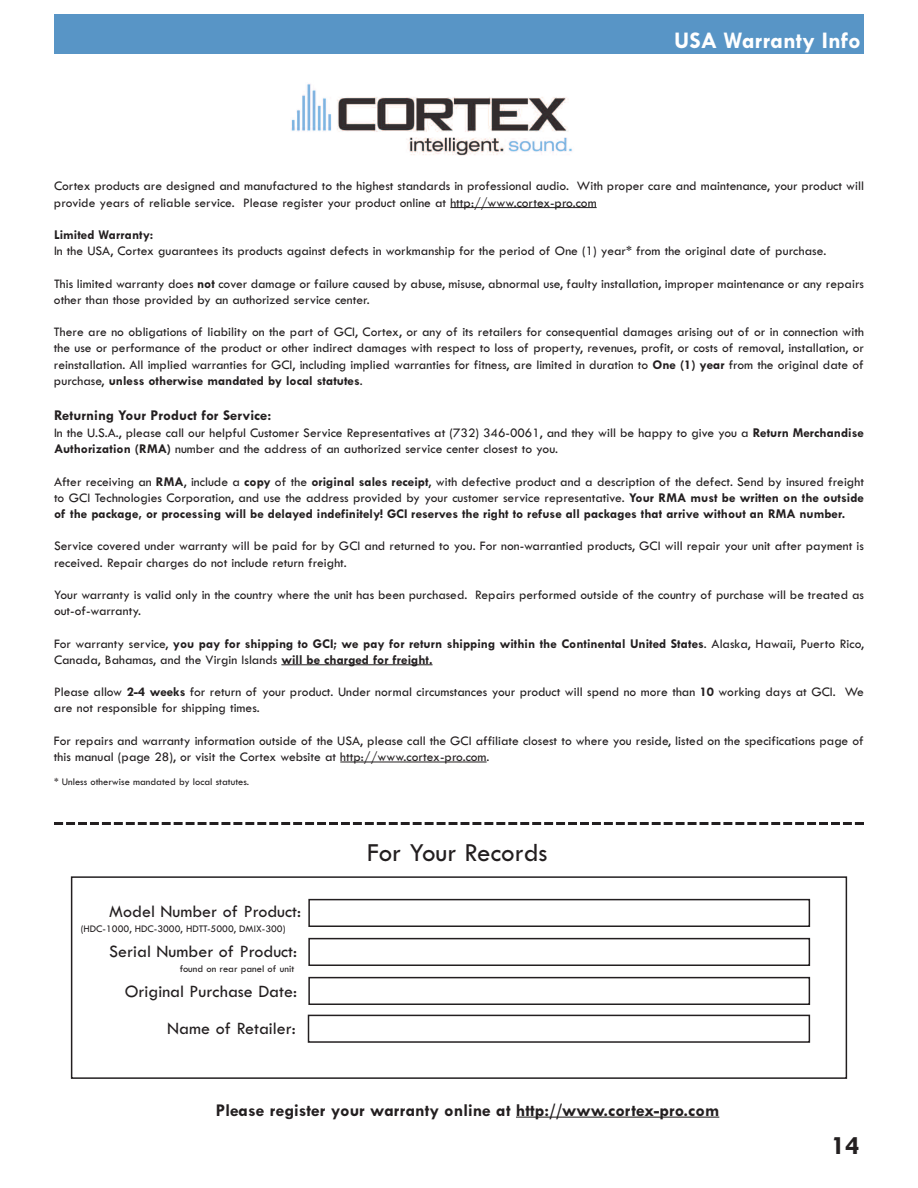
<style>
.page{position:relative;width:918px;height:1188px;background:#fff}
.page>*{position:absolute;margin:0;border:0;box-sizing:border-box;transform-origin:0 0}
.t1{font:27px "Tw Cen";color:#231f20}
.t2{font:700 27px "Tw Cen";color:#231f20}
.t3{font:700 24px "Tw Cen";color:#fff}
.t4{font:18px/37.2px "Tw Cen";color:#231f20;text-align:right}
.t5{font:700 18px "Tw Cen";color:#231f20}
.t6{font:700 15px "Tw Cen";color:#231f20}
.t7{font:13.5px/16.2px "Tw Cen";color:#231f20}
.t8{font:700 13.5px/16.2px "Tw Cen";color:#231f20}
.t9{font:10.5px "Tw Cen";color:#231f20}
.s1{font-weight:700}
.s2{font-weight:400}
</style>
<div class="page">
<div style="left:71px;top:876px;width:776px;height:203px;border:2px solid #231f20"></div>
<div style="left:54px;top:14px;width:810px;height:40px;background:#5895c6"></div>
<hr style="left:450px;top:207px;width:147px;height:1px;background:#231f20">
<hr style="left:281px;top:664px;width:152px;height:1px;background:#231f20">
<hr style="left:340px;top:762px;width:147px;height:1px;background:#231f20">
<svg style="left:54px;top:822px;width:810px;height:3px"></svg>
<div style="left:308px;top:899px;width:502px;height:28px;border:2px solid #231f20"></div>
<div style="left:308px;top:938px;width:502px;height:28px;border:2px solid #231f20"></div>
<div style="left:308px;top:977px;width:502px;height:28px;border:2px solid #231f20"></div>
<div style="left:308px;top:1015px;width:502px;height:28px;border:2px solid #231f20"></div>
<hr style="left:516px;top:1117px;width:203px;height:1px;background:#231f20">
<img style="left:291px;top:83px;width:281px;height:73px">
<h2 class="t3" style="left:674px;top:26px;width:188px">USA Warranty Info</h2>
<p class="t7" style="left:54px;top:178px;width:811px">Cortex products are designed and manufactured to the highest standards in professional audio. With proper care and maintenance, your product will provide years of reliable service. Please register your product online at http://www.cortex-pro.com</p>
<p class="t8" style="left:54px;top:226px;width:101px">Limited Warranty:</p>
<p class="t7" style="left:54px;top:242px;width:774px">In the USA, Cortex guarantees its products against defects in workmanship for the period of One (1) year* from the original date of purchase.</p>
<p class="t7" style="left:54px;top:275px;width:812px">This limited warranty does <span class="s1">not</span> cover damage or failure caused by abuse, misuse, abnormal use, faulty installation, improper maintenance or any repairs other than those provided by an authorized service center.</p>
<p class="t7" style="left:54px;top:323px;width:811px;text-align:justify">There are no obligations of liability on the part of GCI, Cortex, or any of its retailers for consequential damages arising out of or in connection with the use or performance of the product or other indirect damages with respect to loss of property, revenues, profit, or costs of removal, installation, or reinstallation. All implied warranties for GCI, including implied warranties for fitness, are limited in duration to <span class="s1">One (1) year</span> from the original date of purchase, <span class="s1">unless otherwise mandated by local statutes</span>.</p>
<p class="t6" style="left:54px;top:406px;width:219px">Returning Your Product for Service:</p>
<p class="t7" style="left:54px;top:424px;width:812px">In the U.S.A., please call our helpful Customer Service Representatives at (732) 346-0061, and they will be happy to give you a <span class="s1">Return Merchandise<br>Authorization (RMA)</span> number and the address of an authorized service center closest to you.</p>
<p class="t7" style="left:54px;top:473px;width:812px;text-align:justify">After receiving an <span class="s1">RMA</span>, include a <span class="s1">copy</span> of the <span class="s1">original sales receipt</span>, with defective product and a description of the defect. Send by insured freight to GCI Technologies Corporation, and use the address provided by your customer service representative. <span class="s1">Your RMA must be written on the outside of the package, or processing will be delayed indefinitely! GCI reserves the right to refuse all packages that arrive without an RMA number.</span></p>
<p class="t7" style="left:54px;top:538px;width:811px">Service covered under warranty will be paid for by GCI and returned to you. For non-warrantied products, GCI will repair your unit after payment is received. Repair charges do not include return freight.</p>
<p class="t7" style="left:54px;top:586px;width:812px">Your warranty is valid only in the country where the unit has been purchased. Repairs performed outside of the country of purchase will be treated as out-of-warranty.</p>
<p class="t8" style="left:54px;top:635px;width:811px"><span class="s2">For warranty service,</span> you pay for shipping to GCI; we pay for return shipping within the Continental United States<span class="s2">. Alaska, Hawaii, Puerto Rico,<br>Canada, Bahamas, and the Virgin Islands</span> will be charged for freight.</p>
<p class="t7" style="left:54px;top:683px;width:812px">Please allow <span class="s1">2-4 weeks</span> for return of your product. Under normal circumstances your product will spend no more than <span class="s1">10</span> working days at GCI. We are not responsible for shipping times.</p>
<p class="t7" style="left:54px;top:732px;width:811px">For repairs and warranty information outside of the USA, please call the GCI affiliate closest to where you reside, listed on the specifications page of this manual (page 28), or visit the Cortex website at http://www.cortex-pro.com.</p>
<p class="t9" style="left:54px;top:776px;width:197px">* Unless otherwise mandated by local statutes.</p>
<h3 class="t4" style="left:109px;top:893px;width:193px">Model Number of Product:</h3>
<p class="t9" style="left:81px;top:923px;width:206px">(HDC-1000, HDC-3000, HDTT-5000, DMIX-300)</p>
<h3 class="t4" style="left:109px;top:932px;width:189px">Serial Number of Product:</h3>
<p class="t9" style="left:180px;top:963px;width:116px">found on rear panel of unit</p>
<h3 class="t4" style="left:125px;top:972px;width:174px">Original Purchase Date:<br>Name of Retailer:</h3>
<h1 class="t1" style="left:367px;top:836px;width:182px">For Your Records</h1>
<h3 class="t5" style="left:216px;top:1099px;width:505px">Please register your warranty online at http://www.cortex-pro.com</h3>
<h1 class="t2" style="left:831px;top:1129px;width:30px">14</h1>
</div>
